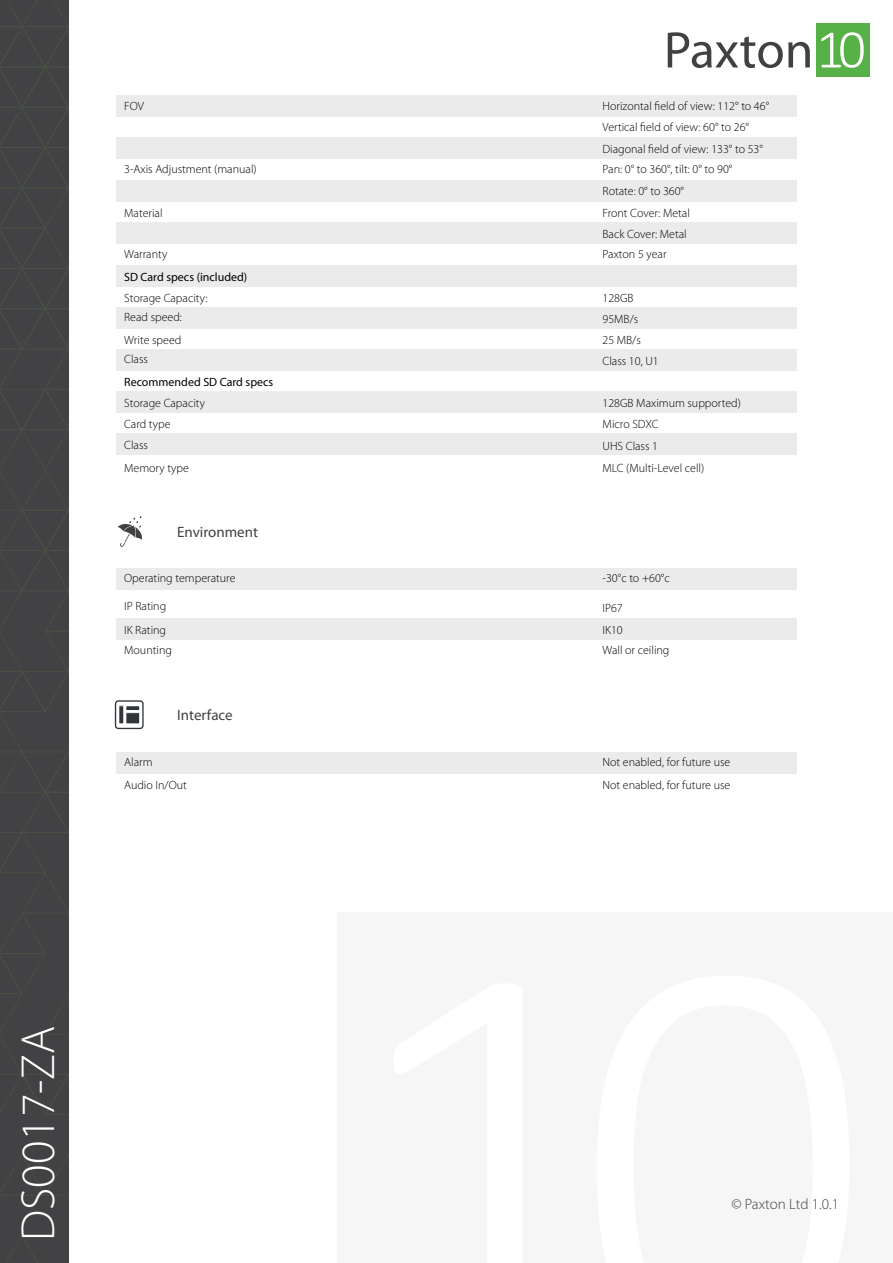
<style>
.page{position:relative;width:893px;height:1263px;background:#fff}
.page>*{position:absolute;margin:0;border:0;box-sizing:border-box;transform-origin:0 0}
.t1{font:300 48px "Myriad Pro";color:#fff}
.t2{font:15px "Myriad Pro";color:#414042}
.t3{font:300 15px "Myriad Pro";letter-spacing:-.005em;color:#414042}
.t4{font:300 12px/21.3px "Myriad Pro";color:#000}
.t5{font:12px "Myriad Pro";color:#000}
</style>
<div class="page">
<div style="left:0;top:0;width:69px;height:1263px;background:#424143"></div>
<svg style="left:6px;top:1236px;width:32px;height:27px"></svg>
<svg style="left:0;top:0;width:69px;height:1196px"></svg>
<div style="left:337px;top:913px;width:556px;height:350px;background:#f6f6f6"></div>
<div style="left:816px;top:23px;width:53px;height:54px;background:#56b146"></div>
<svg style="left:821px;top:32px;width:43px;height:36px"></svg>
<svg style="left:668px;top:32px;width:142px;height:36px"></svg>
<svg style="left:118px;top:516px;width:24px;height:31px"></svg>
<div style="left:115px;top:700px;width:29px;height:29px;border:1px solid #313539;border-radius:3px"></div>
<div style="left:119px;top:706px;width:5px;height:18px;background:#313539"></div>
<div style="left:119px;top:706px;width:5px;height:18px;border:1px solid #fff"></div>
<hr style="left:126px;top:706px;width:14px;height:4px;background:#313539">
<div style="left:126px;top:706px;width:14px;height:5px;border:1px solid #fff"></div>
<div style="left:126px;top:713px;width:14px;height:11px;background:#313539"></div>
<div style="left:126px;top:712px;width:14px;height:12px;border:1px solid #fff"></div>
<div style="left:116px;top:138px;width:681px;height:21px;background:#ebebec"></div>
<div style="left:116px;top:223px;width:681px;height:21px;background:#ebebec"></div>
<div style="left:116px;top:95px;width:681px;height:21px;background:#ebebec"></div>
<div style="left:116px;top:180px;width:681px;height:21px;background:#ebebec"></div>
<div style="left:116px;top:265px;width:681px;height:21px;background:#ebebec"></div>
<div style="left:116px;top:392px;width:681px;height:21px;background:#ebebec"></div>
<div style="left:116px;top:307px;width:681px;height:21px;background:#ebebec"></div>
<div style="left:116px;top:433px;width:681px;height:22px;background:#ebebec"></div>
<div style="left:116px;top:349px;width:681px;height:22px;background:#ebebec"></div>
<div style="left:116px;top:568px;width:681px;height:22px;background:#ebebec"></div>
<div style="left:116px;top:752px;width:681px;height:21px;background:#ebebec"></div>
<div style="left:116px;top:619px;width:681px;height:21px;background:#ebebec"></div>
<p class="t4" style="left:124px;top:96px;width:21px">FOV</p>
<p class="t4" style="left:124px;top:159px;width:134px">3-Axis Adjustment (manual)</p>
<p class="t4" style="left:124px;top:202px;width:40px">Material</p>
<p class="t4" style="left:124px;top:243px;width:45px">Warranty</p>
<p class="t5" style="left:124px;top:269px;width:125px">SD Card specs (included)</p>
<p class="t4" style="left:124px;top:287px;width:85px">Storage Capacity:</p>
<p class="t4" style="left:124px;top:307px;width:59px">Read speed:</p>
<p class="t4" style="left:124px;top:348px;width:25px">Class</p>
<p class="t4" style="left:124px;top:329px;width:59px">Write speed</p>
<p class="t5" style="left:124px;top:374px;width:151px">Recommended SD Card specs</p>
<p class="t4" style="left:124px;top:392px;width:82px">Storage Capacity<br>Card type</p>
<p class="t4" style="left:124px;top:434px;width:25px">Class</p>
<p class="t4" style="left:124px;top:457px;width:66px">Memory type</p>
<p class="t2" style="left:177px;top:523px;width:82px">Environment</p>
<p class="t4" style="left:124px;top:567px;width:113px">Operating temperature</p>
<p class="t4" style="left:124px;top:595px;width:44px">IP Rating</p>
<p class="t4" style="left:124px;top:619px;width:43px">IK Rating</p>
<p class="t4" style="left:124px;top:639px;width:49px">Mounting</p>
<p class="t4" style="left:124px;top:751px;width:30px">Alarm</p>
<p class="t2" style="left:177px;top:706px;width:57px">Interface</p>
<p class="t4" style="left:124px;top:774px;width:64px">Audio In/Out</p>
<h1 class="t1" style="left:9px;top:1241px;width:216px;rotate:-90deg">DS0017-ZA</h1>
<p class="t4" style="left:603px;top:96px;width:168px">Horizontal field of view: 112° to 46°</p>
<p class="t4" style="left:603px;top:138px;width:162px">Diagonal field of view: 133° to 53°</p>
<p class="t4" style="left:603px;top:116px;width:148px">Vertical field of view: 60° to 26°</p>
<p class="t4" style="left:603px;top:159px;width:131px">Pan: 0° to 360°, tilt: 0° to 90°</p>
<p class="t4" style="left:603px;top:181px;width:83px">Rotate: 0° to 360°</p>
<p class="t4" style="left:603px;top:202px;width:89px">Front Cover: Metal</p>
<p class="t4" style="left:603px;top:223px;width:86px">Back Cover: Metal</p>
<p class="t4" style="left:603px;top:243px;width:65px">Paxton 5 year</p>
<p class="t4" style="left:603px;top:287px;width:33px">128GB</p>
<p class="t4" style="left:603px;top:308px;width:37px">95MB/s</p>
<p class="t4" style="left:603px;top:350px;width:58px">Class 10, U1</p>
<p class="t4" style="left:603px;top:329px;width:40px">25 MB/s</p>
<p class="t4" style="left:603px;top:392px;width:140px">128GB Maximum supported)<br>Micro SDXC</p>
<p class="t4" style="left:603px;top:435px;width:57px">UHS Class 1</p>
<p class="t4" style="left:603px;top:457px;width:103px">MLC (Multi-Level cell)</p>
<p class="t4" style="left:603px;top:568px;width:69px">-30°c to +60°c</p>
<p class="t4" style="left:603px;top:597px;width:22px;line-height:21.9px">IP67<br>IK10</p>
<p class="t4" style="left:603px;top:639px;width:68px">Wall or ceiling</p>
<p class="t4" style="left:603px;top:750px;width:129px;line-height:23px">Not enabled, for future use<br>Not enabled, for future use</p>
<p class="t3" style="left:731px;top:1195px;width:109px">© Paxton Ltd 1.0.1</p>
</div>
